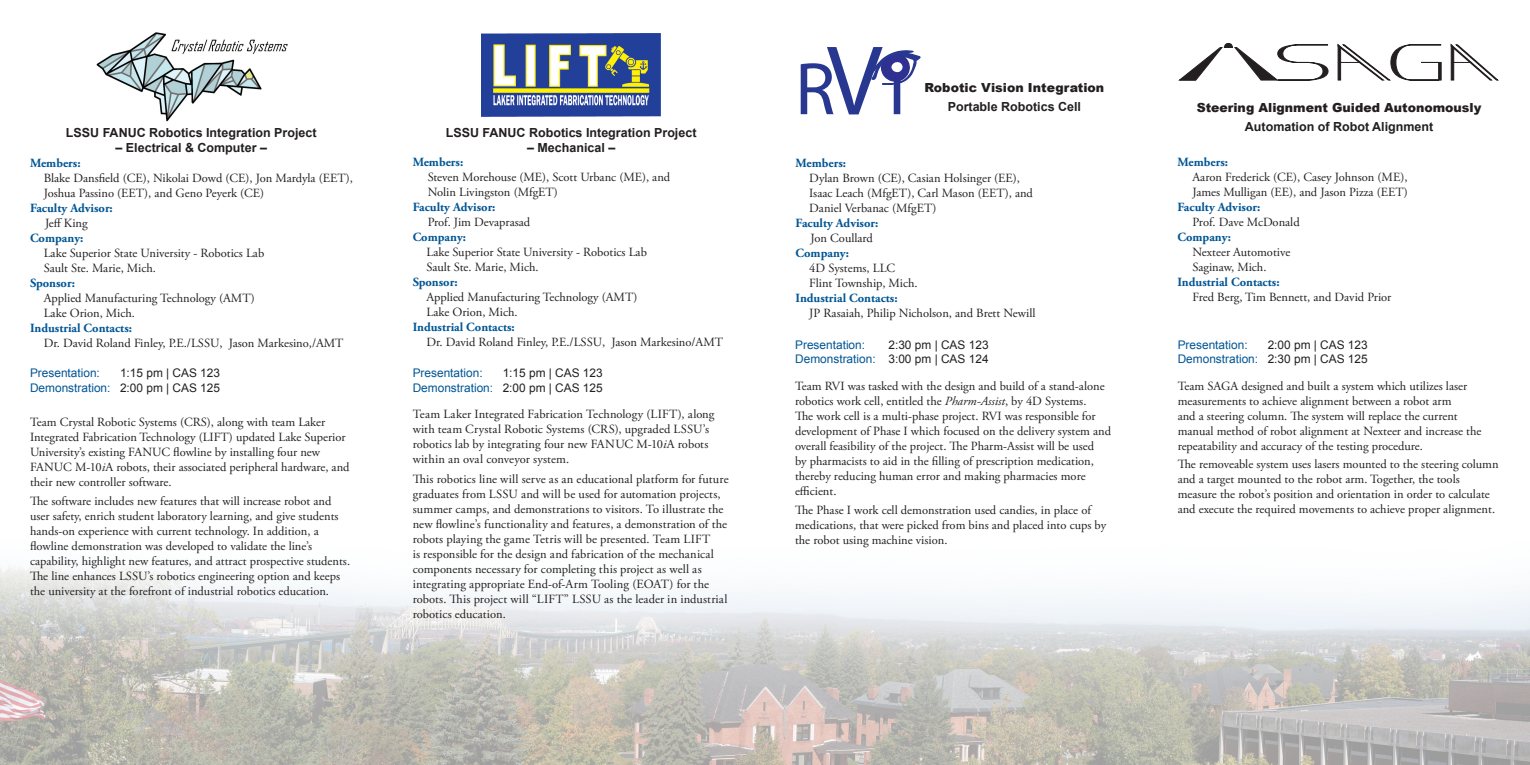
<style>
.page{position:relative;width:1530px;height:765px;background:#fff}
.page>*{position:absolute;margin:0;border:0;box-sizing:border-box;transform-origin:0 0}
.t1{font:75px "Myriad Pro";color:#283890}
.t2{font:12.5px/15px "Adobe Garamond Pro";color:#231f20}
.t3{font:700 12.5px "Adobe Garamond Pro";color:#005595}
.t4{font:700 12.5px "Arial";color:#231f20}
.t5{font:900 12.5px "Arial";color:#231f20}
.t6{font:11.88px/14.2px "Arial";color:#231f20;text-align:right}
.t7{font:11.88px "Arial";color:#005595}
.s1{font-size:100px}
.s2{color:#005595}
.s3{font-style:italic}
</style>
<div class="page">
<img style="left:1px;top:564px;width:1529px;height:201px">
<img style="left:96px;top:32px;width:192px;height:90px">
<img style="left:482px;top:34px;width:179px;height:82px">
<svg style="left:871px;top:50px;width:50px;height:35px"></svg>
<svg style="left:1179px;top:43px;width:149px;height:38px"></svg>
<svg style="left:1338px;top:44px;width:103px;height:36px"></svg>
<svg style="left:1451px;top:44px;width:48px;height:36px"></svg>
<p class="t4" style="left:66px;top:123px;width:252px">LSSU FANUC Robotics Integration Project</p>
<p class="t4" style="left:116px;top:138px;width:153px">– Electrical &amp; Computer –</p>
<p class="t4" style="left:446px;top:123px;width:252px">LSSU FANUC Robotics Integration Project</p>
<p class="t4" style="left:527px;top:138px;width:90px">– Mechanical –</p>
<h1 class="t1" style="left:795px;top:43px;width:112px">R<span class="s1">V</span>i</h1>
<p class="t5" style="left:925px;top:79px;width:181px">Robotic Vision Integration</p>
<p class="t4" style="left:948px;top:98px;width:135px">Portable Robotics Cell</p>
<p class="t5" style="left:1197px;top:98px;width:286px">Steering Alignment Guided Autonomously</p>
<p class="t4" style="left:1245px;top:118px;width:190px">Automation of Robot Alignment</p>
<p class="t3" style="left:30px;top:156px;width:52px">Members:</p>
<p class="t2" style="left:44px;top:171px;width:311px">Blake Dansfield (CE), Nikolai Dowd (CE), Jon Mardyla (EET),<br>Joshua Passino (EET), and Geno Peyerk (CE)</p>
<p class="t3" style="left:30px;top:201px;width:84px">Faculty Advisor:</p>
<p class="t2" style="left:45px;top:216px;width:44px">Jeff King</p>
<p class="t3" style="left:30px;top:231px;width:55px">Company:</p>
<p class="t2" style="left:44px;top:246px;width:222px">Lake Superior State University - Robotics Lab<br>Sault Ste. Marie, Mich.</p>
<p class="t3" style="left:30px;top:276px;width:46px">Sponsor:</p>
<p class="t2" style="left:44px;top:291px;width:212px">Applied Manufacturing Technology (AMT)<br>Lake Orion, Mich.</p>
<p class="t3" style="left:30px;top:321px;width:104px">Industrial Contacts:</p>
<p class="t2" style="left:44px;top:336px;width:301px">Dr. David Roland Finley, P.E./LSSU, Jason Markesino,/AMT</p>
<p class="t3" style="left:413px;top:155px;width:52px">Members:</p>
<p class="t2" style="left:428px;top:170px;width:244px">Steven Morehouse (ME), Scott Urbanc (ME), and<br>Nolin Livingston (MfgET)</p>
<p class="t3" style="left:413px;top:200px;width:84px">Faculty Advisor:</p>
<p class="t2" style="left:428px;top:215px;width:104px">Prof. Jim Devaprasad</p>
<p class="t3" style="left:413px;top:230px;width:55px">Company:</p>
<p class="t2" style="left:426px;top:245px;width:222px">Lake Superior State University - Robotics Lab<br>Sault Ste. Marie, Mich.</p>
<p class="t3" style="left:413px;top:275px;width:46px">Sponsor:</p>
<p class="t2" style="left:426px;top:290px;width:212px">Applied Manufacturing Technology (AMT)<br>Lake Orion, Mich.</p>
<p class="t3" style="left:413px;top:320px;width:104px">Industrial Contacts:</p>
<p class="t2" style="left:426px;top:335px;width:298px">Dr. David Roland Finley, P.E./LSSU, Jason Markesino/AMT</p>
<p class="t3" style="left:796px;top:156px;width:52px">Members:</p>
<p class="t2" style="left:809px;top:171px;width:225px">Dylan Brown (CE), Casian Holsinger (EE),<br>Isaac Leach (MfgET), Carl Mason (EET), and<br>Daniel Verbanac (MfgET)</p>
<p class="t3" style="left:796px;top:216px;width:84px">Faculty Advisor:</p>
<p class="t2" style="left:811px;top:231px;width:64px">Jon Coullard</p>
<p class="t3" style="left:796px;top:246px;width:55px">Company:</p>
<p class="t2" style="left:809px;top:261px;width:110px">4D Systems, LLC<br>Flint Township, Mich.</p>
<p class="t3" style="left:796px;top:291px;width:104px">Industrial Contacts:</p>
<p class="t2" style="left:809px;top:306px;width:228px">JP Rasaiah, Philip Nicholson, and Brett Newill</p>
<p class="t6" style="left:795px;top:338px;width:195px">2:30 pm | CAS 123<br><span class="s2">Demonstration:</span> 3:00 pm | CAS 124</p>
<p class="t7" style="left:795px;top:337px;width:71px">Presentation:</p>
<p class="t3" style="left:1178px;top:155px;width:52px">Members:</p>
<p class="t2" style="left:1192px;top:170px;width:217px">Aaron Frederick (CE), Casey Johnson (ME),<br>James Mulligan (EE), and Jason Pizza (EET)</p>
<p class="t3" style="left:1178px;top:200px;width:84px">Faculty Advisor:</p>
<p class="t2" style="left:1192px;top:215px;width:109px">Prof. Dave McDonald</p>
<p class="t3" style="left:1178px;top:230px;width:55px">Company:</p>
<p class="t2" style="left:1192px;top:245px;width:99px">Nexteer Automotive<br>Saginaw, Mich.</p>
<p class="t3" style="left:1178px;top:275px;width:104px">Industrial Contacts:</p>
<p class="t2" style="left:1192px;top:290px;width:200px">Fred Berg, Tim Bennett, and David Prior</p>
<p class="t6" style="left:1178px;top:338px;width:192px">2:00 pm | CAS 123<br><span class="s2">Demonstration:</span> 2:30 pm | CAS 125</p>
<p class="t7" style="left:1178px;top:337px;width:71px">Presentation:</p>
<p class="t6" style="left:30px;top:366px;width:192px">1:15 pm | CAS 123<br><span class="s2">Demonstration:</span> 2:00 pm | CAS 125</p>
<p class="t7" style="left:30px;top:365px;width:71px">Presentation:</p>
<p class="t2" style="left:30px;top:415px;width:321px">Team Crystal Robotic Systems (CRS), along with team Laker Integrated Fabrication Technology (LIFT) updated Lake Superior University’s existing FANUC flowline by installing four new FANUC M-10<span class="s3">i</span>A robots, their associated peripheral hardware, and their new controller software.</p>
<p class="t2" style="left:30px;top:494px;width:322px">The software includes new features that will increase robot and user safety, enrich student laboratory learning, and give students hands-on experience with current technology. In addition, a flowline demonstration was developed to validate the line’s capability, highlight new features, and attract prospective students.<br>The line enhances LSSU’s robotics engineering option and keeps the university at the forefront of industrial robotics education.</p>
<p class="t6" style="left:413px;top:366px;width:192px">1:15 pm | CAS 123<br><span class="s2">Demonstration:</span> 2:00 pm | CAS 125</p>
<p class="t7" style="left:413px;top:365px;width:71px">Presentation:</p>
<p class="t2" style="left:413px;top:407px;width:303px">Team Laker Integrated Fabrication Technology (LIFT), along with team Crystal Robotic Systems (CRS), upgraded LSSU’s robotics lab by integrating four new FANUC M-10<span class="s3">i</span>A robots within an oval conveyor system.</p>
<p class="t2" style="left:413px;top:472px;width:317px">This robotics line will serve as an educational platform for future graduates from LSSU and will be used for automation projects, summer camps, and demonstrations to visitors. To illustrate the new flowline’s functionality and features, a demonstration of the robots playing the game Tetris will be presented. Team LIFT<br>is responsible for the design and fabrication of the mechanical components necessary for completing this project as well as integrating appropriate End-of-Arm Tooling (EOAT) for the robots. This project will “LIFT” LSSU as the leader in industrial robotics education.</p>
<p class="t2" style="left:795px;top:379px;width:318px">Team RVI was tasked with the design and build of a stand-alone robotics work cell, entitled the <span class="s3">Pharm-Assist</span>, by 4D Systems.<br>The work cell is a multi-phase project. RVI was responsible for development of Phase I which focused on the delivery system and overall feasibility of the project. The Pharm-Assist will be used<br>by pharmacists to aid in the filling of prescription medication, thereby reducing human error and making pharmacies more efficient.</p>
<p class="t2" style="left:795px;top:503px;width:313px">The Phase I work cell demonstration used candies, in place of medications, that were picked from bins and placed into cups by the robot using machine vision.</p>
<p class="t2" style="left:1178px;top:379px;width:305px">Team SAGA designed and built a system which utilizes laser measurements to achieve alignment between a robot arm<br>and a steering column. The system will replace the current manual method of robot alignment at Nexteer and increase the repeatability and accuracy of the testing procedure.</p>
<p class="t2" style="left:1178px;top:457px;width:322px">The removeable system uses lasers mounted to the steering column and a target mounted to the robot arm. Together, the tools measure the robot’s position and orientation in order to calculate and execute the required movements to achieve proper alignment.</p>
</div>
